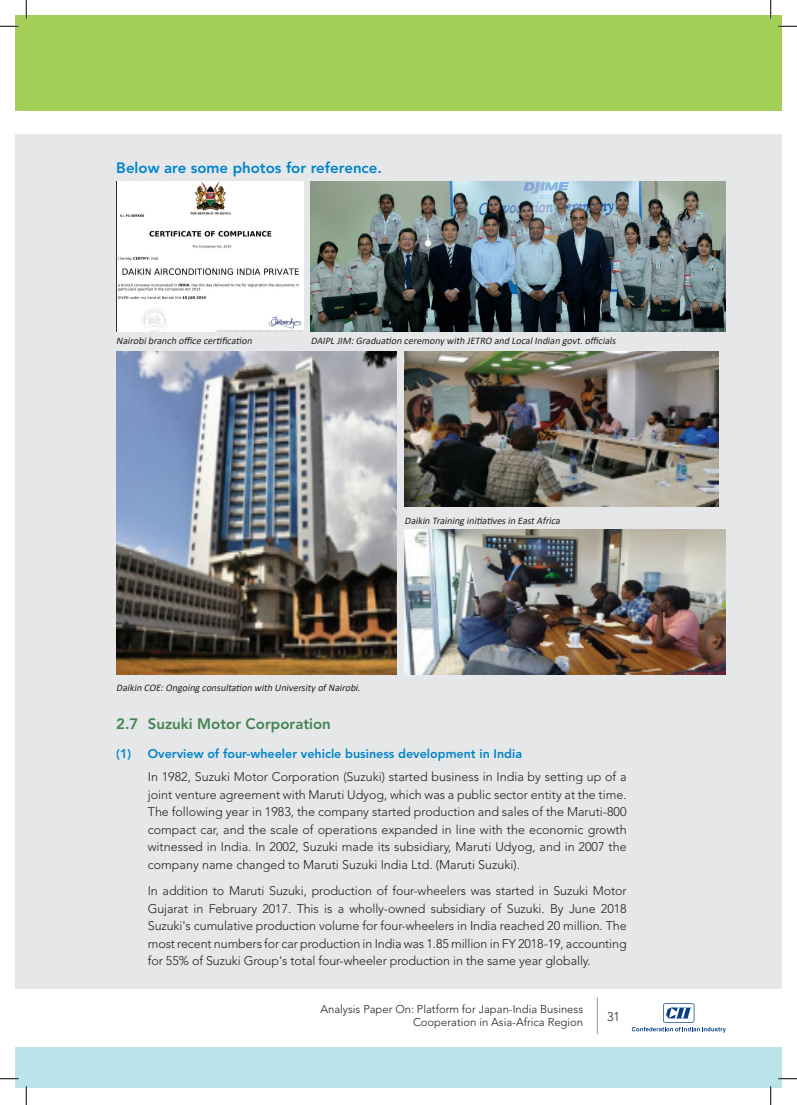
<style>
.page{position:relative;width:797px;height:1105px;background:#fff}
.page>*{position:absolute;margin:0;border:0;box-sizing:border-box;transform-origin:0 0}
.t1{font:800 15px "Avenir";color:#0084ca}
.t2{font:800 15px "Avenir";color:#458451}
.t3{font:300 12.5px/17.5px "Avenir";color:#231f20;text-align:justify}
.t4{font:800 12.5px "Avenir";color:#0084ca}
.t5{font:300 11.25px/13.5px "Avenir";color:#231f20;text-align:right}
.t6{font:italic 10px "Calibri";color:#231f20}
</style>
<div class="page">
<div style="left:15px;top:134px;width:11px;height:855px;background:#e6e7e9"></div>
<div style="left:26px;top:134px;width:755px;height:855px;background:#e6e7e9"></div>
<div style="left:26px;top:1047px;width:756px;height:40px;background:#bbe3ea"></div>
<div style="left:15px;top:1047px;width:11px;height:40px;background:#bbe3ea"></div>
<div style="left:25px;top:15px;width:756px;height:96px;background:#a3cf57"></div>
<svg style="left:631px;top:1003px;width:95px;height:29px"></svg>
<hr style="left:597px;top:997px;width:1px;height:37px;background:#939598">
<img style="left:117px;top:182px;width:186px;height:150px">
<img style="left:117px;top:352px;width:279px;height:322px">
<img style="left:405px;top:529px;width:321px;height:145px">
<img style="left:311px;top:182px;width:415px;height:150px">
<img style="left:404px;top:352px;width:314px;height:154px">
<svg style="left:778px;top:25px;width:19px;height:2px"></svg>
<svg style="left:0;top:1078px;width:19px;height:1px"></svg>
<svg style="left:778px;top:1078px;width:19px;height:1px"></svg>
<svg style="left:0;top:0;width:27px;height:111px"></svg>
<svg style="left:25px;top:1086px;width:2px;height:19px"></svg>
<svg style="left:770px;top:0;width:1px;height:19px"></svg>
<svg style="left:770px;top:1086px;width:1px;height:19px"></svg>
<p class="t1" style="left:116px;top:158px;width:267px">Below are some photos for reference.</p>
<p class="t6" style="left:116px;top:333px;width:139px">Nairobibranch office certification</p>
<p class="t6" style="left:311px;top:333px;width:309px">DAIPLJIM:Graduation ceremony with JETRO and LocalIndian govt.officials</p>
<p class="t6" style="left:404px;top:514px;width:159px">Daikin Training initiativesin EastAfrica</p>
<p class="t6" style="left:116px;top:681px;width:248px">Daikin COE:Ongoing consultation with University ofNairobi.</p>
<p class="t2" style="left:116px;top:715px;width:216px">2.7 Suzuki Motor Corporation</p>
<p class="t4" style="left:116px;top:746px;width:407px">(1) Overview of four-wheeler vehicle business development in India</p>
<p class="t3" style="left:148px;top:768px;width:480px">In 1982, Suzuki Motor Corporation (Suzuki) started business in India by setting up of a joint venture agreement with Maruti Udyog, which was a public sector entity at the time.<br>The following year in 1983, the company started production and sales of the Maruti-800 compact car, and the scale of operations expanded in line with the economic growth witnessed in India. In 2002, Suzuki made its subsidiary, Maruti Udyog, and in 2007 the company name changed to Maruti Suzuki India Ltd. (Maruti Suzuki).</p>
<p class="t3" style="left:148px;top:882px;width:480px">In addition to Maruti Suzuki, production of four-wheelers was started in Suzuki Motor Gujarat in February 2017. This is a wholly-owned subsidiary of Suzuki. By June 2018<br>Suzuki's cumulative production volume for four-wheelers in India reached 20 million. The most recent numbers for car production in India was 1.85 million in FY 2018-19, accounting for 55% of Suzuki Group's total four-wheeler production in the same year globally.</p>
<p class="t5" style="left:320px;top:1002px;width:264px">Analysis Paper On: Platform for Japan-India Business<br>Cooperation in Asia-Africa Region</p>
<p class="t3" style="left:607px;top:1007px;width:14px">31</p>
</div>
